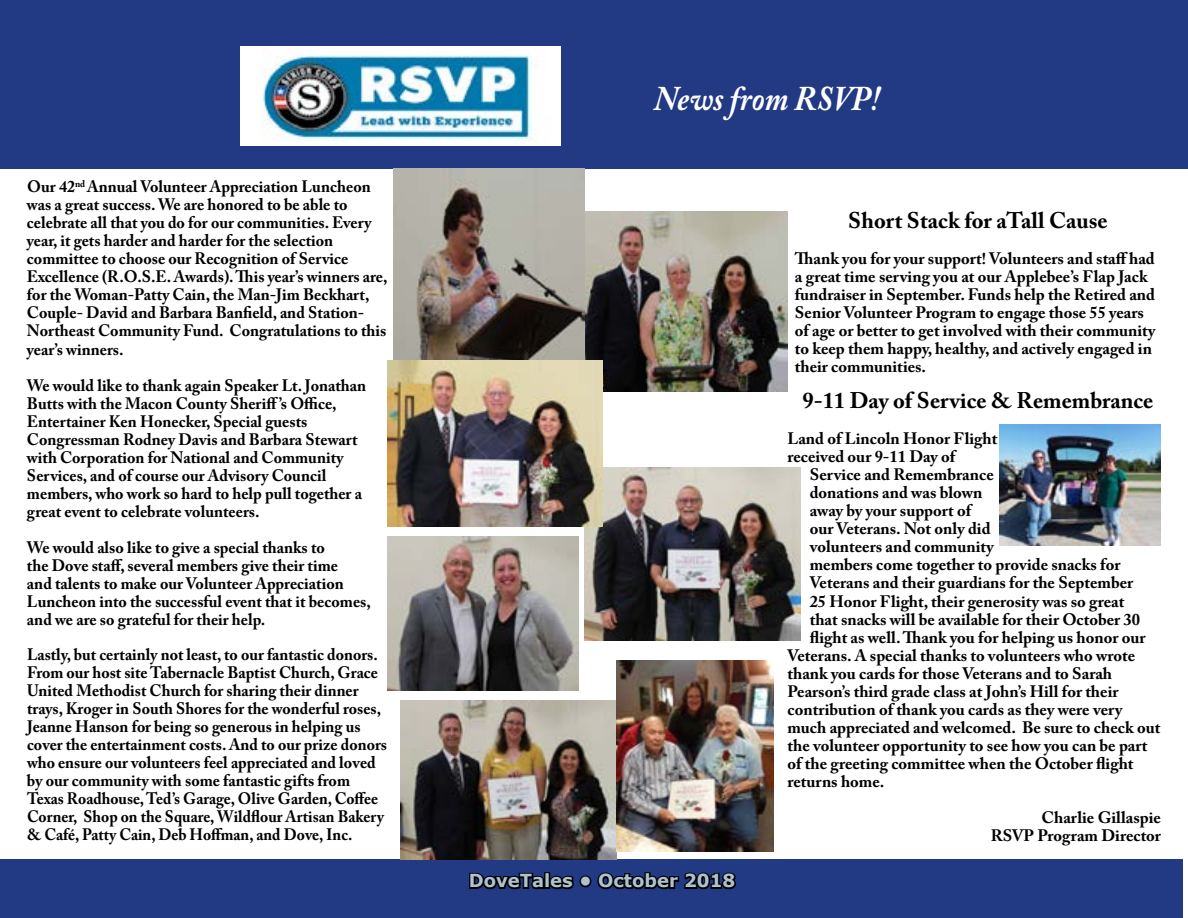
<style>
.page{position:relative;width:1188px;height:918px;background:#fff}
.page>*{position:absolute;margin:0;border:0;box-sizing:border-box;transform-origin:0 0}
.t1{font:italic 700 34.5px "Adobe Caslon Pro";color:#fff;scale:.9 1}
.t2{font:700 22.5px "Adobe Caslon Pro";color:#000}
.t3{font:700 18px "Verdana";color:#b0c3cd}
.t4{font:700 16.5px/18px "Adobe Caslon Pro";color:#000}
.t5{font:700 16.5px/18px "Adobe Caslon Pro";color:#000;scale:.96 1}
</style>
<div class="page">
<div style="left:0;top:859px;width:1183px;height:59px;background:#223983"></div>
<svg style="left:469px;top:872px;width:267px;height:18px"></svg>
<div style="left:0;top:0;width:1188px;height:168px;background:#223983"></div>
<img style="left:241px;top:46px;width:319px;height:100px">
<img style="left:999px;top:424px;width:162px;height:122px">
<img style="left:387px;top:537px;width:191px;height:154px">
<img style="left:400px;top:701px;width:216px;height:158px">
<img style="left:584px;top:212px;width:204px;height:180px">
<img style="left:393px;top:168px;width:191px;height:193px">
<img style="left:584px;top:468px;width:216px;height:172px">
<img style="left:387px;top:361px;width:216px;height:165px">
<img style="left:617px;top:660px;width:157px;height:191px">
<p class="t4" style="left:27px;top:178px;width:362px">Our 42<sup>nd</sup> Annual Volunteer Appreciation Luncheon was a great success. We are honored to be able to celebrate all that you do for our communities. Every year, it gets harder and harder for the selection committee to choose our Recognition of Service Excellence (R.O.S.E. Awards). This year’s winners are, for the Woman-Patty Cain, the Man-Jim Beckhart, Couple- David and Barbara Banfield, and Station-Northeast Community Fund. Congratulations to this year’s winners.</p>
<p class="t4" style="left:27px;top:376px;width:341px">We would like to thank again Speaker Lt. Jonathan Butts with the Macon County Sheriff’s Office, Entertainer Ken Honecker, Special guests Congressman Rodney Davis and Barbara Stewart with Corporation for National and Community Services, and of course our Advisory Council members, who work so hard to help pull together a great event to celebrate volunteers.</p>
<p class="t4" style="left:27px;top:538px;width:345px">We would also like to give a special thanks to<br>the Dove staff, several members give their time<br>and talents to make our Volunteer Appreciation Luncheon into the successful event that it becomes, and we are so grateful for their help.</p>
<p class="t5" style="left:27px;top:646px;width:376px">Lastly, but certainly not least, to our fantastic donors.<br>From our host site Tabernacle Baptist Church, Grace United Methodist Church for sharing their dinner trays, Kroger in South Shores for the wonderful roses, Jeanne Hanson for being so generous in helping us cover the entertainment costs. And to our prize donors who ensure our volunteers feel appreciated and loved by our community with some fantastic gifts from Texas Roadhouse, Ted’s Garage, Olive Garden, Coffee Corner, Shop on the Square, Wildflour Artisan Bakery &amp; Café, Patty Cain, Deb Hoffman, and Dove, Inc.</p>
<h1 class="t1" style="left:654px;top:78px;width:251px">News from RSVP!</h1>
<p class="t3" style="left:469px;top:868px;width:268px">DoveTales • October 2018</p>
<h2 class="t2" style="left:848px;top:208px;width:261px">Short Stack for aTall Cause</h2>
<p class="t4" style="left:795px;top:250px;width:362px">Thank you for your support! Volunteers and staff had a great time serving you at our Applebee’s Flap Jack fundraiser in September. Funds help the Retired and Senior Volunteer Program to engage those 55 years of age or better to get involved with their community to keep them happy, healthy, and actively engaged in their communities.</p>
<h2 class="t2" style="left:802px;top:388px;width:353px">9-11 Day of Service &amp; Remembrance</h2>
<p class="t4" style="left:788px;top:430px;width:211px">Land of Lincoln Honor Flight received our 9-11 Day of</p>
<p class="t4" style="left:810px;top:466px;width:186px">Service and Remembrance</p>
<p class="t4" style="left:810px;top:484px;width:174px">donations and was blown</p>
<p class="t4" style="left:810px;top:502px;width:163px">away by your support of</p>
<p class="t4" style="left:810px;top:520px;width:182px">our Veterans. Not only did</p>
<p class="t4" style="left:810px;top:538px;width:185px">volunteers and community</p>
<p class="t4" style="left:810px;top:556px;width:312px">members come together to provide snacks for</p>
<p class="t4" style="left:810px;top:574px;width:325px">Veterans and their guardians for the September</p>
<p class="t4" style="left:810px;top:592px;width:316px">25 Honor Flight, their generosity was so great</p>
<p class="t4" style="left:810px;top:610px;width:332px">that snacks will be available for their October 30</p>
<p class="t4" style="left:810px;top:628px;width:337px">flight as well. Thank you for helping us honor our</p>
<p class="t4" style="left:788px;top:646px;width:349px">Veterans. A special thanks to volunteers who wrote</p>
<p class="t4" style="left:788px;top:664px;width:326px">thank you cards for those Veterans and to Sarah</p>
<p class="t4" style="left:788px;top:682px;width:333px">Pearson’s third grade class at John’s Hill for their</p>
<p class="t4" style="left:788px;top:700px;width:336px">contribution of thank you cards as they were very</p>
<p class="t4" style="left:788px;top:718px;width:374px">much appreciated and welcomed. Be sure to check out</p>
<p class="t4" style="left:788px;top:736px;width:362px">the volunteer opportunity to see how you can be part</p>
<p class="t4" style="left:788px;top:754px;width:348px">of the greeting committee when the October flight</p>
<p class="t4" style="left:788px;top:772px;width:98px">returns home.</p>
<p class="t4" style="left:991px;top:808px;width:172px;text-align:right">Charlie Gillaspie<br>RSVP Program Director</p>
</div>
